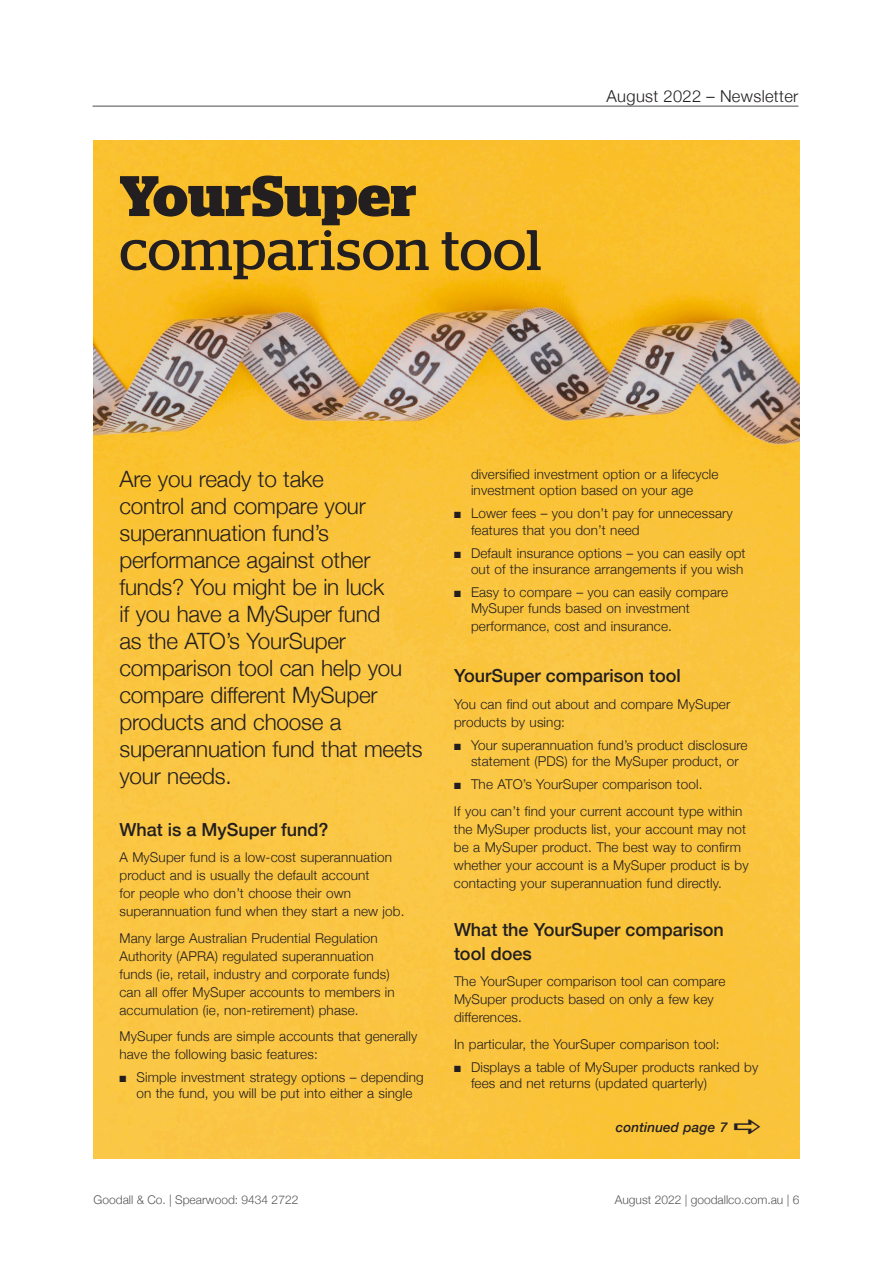
<style>
.page{position:relative;width:893px;height:1263px;background:#fff}
.page>*{position:absolute;margin:0;border:0;box-sizing:border-box;transform-origin:0 0}
.t1{font:57px "Stag";letter-spacing:.005em;color:#231f20}
.t2{font:700 57px "Stag";letter-spacing:.01em;color:#231f20}
.t3{font:300 22.5px/27px "Helvetica Neue";letter-spacing:-.01em;color:#231f20}
.t4{font:500 18px/24px "Helvetica Neue";color:#231f20}
.t5{font:300 16.5px "Helvetica Neue";letter-spacing:.02em;color:#231f20}
.t6{font:300 13.5px/18px "Helvetica Neue";letter-spacing:.01em;color:#231f20}
.t7{font:italic 500 13.5px "Helvetica Neue";letter-spacing:.01em;color:#231f20}
.t8{font:300 12px "Helvetica Neue";color:#57585a}
</style>
<div class="page">
<hr style="left:93px;top:106px;width:705px;height:1px;background:#231f20">
<img style="left:94px;top:140px;width:705px;height:1018px">
<svg style="left:734px;top:1120px;width:26px;height:14px"></svg>
<h1 class="t2" style="left:119px;top:163px;width:299px">YourSuper</h1>
<h1 class="t1" style="left:119px;top:217px;width:423px">comparison tool</h1>
<p class="t5" style="left:607px;top:83px;width:193px">August 2022 – Newsletter</p>
<p class="t3" style="left:119px;top:464px;width:305px">Are you ready to take<br>control and compare your superannuation fund’s performance against other funds? You might be in luck<br>if you have a MySuper fund<br>as the ATO’s YourSuper comparison tool can help you compare different MySuper products and choose a superannuation fund that meets your needs.</p>
<h3 class="t4" style="left:119px;top:816px;width:211px">What is a MySuper fund?</h3>
<p class="t6" style="left:119px;top:847px;width:287px">A MySuper fund is a low-cost superannuation product and is usually the default account<br>for people who don’t choose their own superannuation fund when they start a new job.</p>
<p class="t6" style="left:119px;top:928px;width:277px">Many large Australian Prudential Regulation Authority (APRA) regulated superannuation funds (ie, retail, industry and corporate funds) can all offer MySuper accounts to members in accumulation (ie, non-retirement) phase.</p>
<p class="t6" style="left:119px;top:1026px;width:300px">MySuper funds are simple accounts that generally have the following basic features:</p>
<p class="t6" style="left:119px;top:1068px;width:306px;line-height:16.5px;text-align:center">■ Simple investment strategy options – depending on the fund, you will be put into either a single</p>
<p class="t6" style="left:471px;top:465px;width:249px;line-height:16.5px">diversified investment option or a lifecycle investment option based on your age</p>
<p class="t6" style="left:471px;top:504px;width:263px;line-height:16.5px;text-indent:-17px">■ Lower fees – you don’t pay for unnecessary features that you don’t need</p>
<p class="t6" style="left:454px;top:543px;width:293px;line-height:16.5px;text-align:right">■ Default insurance options – you can easily opt out of the insurance arrangements if you wish</p>
<p class="t6" style="left:471px;top:583px;width:259px;line-height:16.5px;text-indent:-17px">■ Easy to compare – you can easily compare<br>MySuper funds based on investment</p>
<p class="t6" style="left:471px;top:617px;width:202px">performance, cost and insurance.</p>
<h3 class="t4" style="left:454px;top:662px;width:228px">YourSuper comparison tool</h3>
<p class="t6" style="left:454px;top:694px;width:278px">You can find out about and compare MySuper products by using:</p>
<p class="t6" style="left:454px;top:736px;width:295px;line-height:16.5px;text-align:center">■ Your superannuation fund’s product disclosure statement (PDS) for the MySuper product, or</p>
<p class="t6" style="left:454px;top:770px;width:290px;line-height:26.5px">■ The ATO’s YourSuper comparison tool.<br>If you can’t find your current account type within</p>
<p class="t6" style="left:454px;top:819px;width:296px">the MySuper products list, your account may not be a MySuper product. The best way to confirm whether your account is a MySuper product is by contacting your superannuation fund directly.</p>
<h3 class="t4" style="left:454px;top:916px;width:271px">What the YourSuper comparison tool does</h3>
<p class="t6" style="left:454px;top:971px;width:273px">The YourSuper comparison tool can compare<br>MySuper products based on only a few key differences.</p>
<p class="t6" style="left:454px;top:1034px;width:267px">In particular, the YourSuper comparison tool:</p>
<p class="t6" style="left:471px;top:1057px;width:289px;line-height:16.5px;text-indent:-17px">■ Displays a table of MySuper products ranked by fees and net returns (updated quarterly)</p>
<p class="t7" style="left:616px;top:1115px;width:113px">continued page 7</p>
<p class="t8" style="left:94px;top:1190px;width:206px">Goodall &amp; Co. | Spearwood: 9434 2722</p>
<p class="t8" style="left:615px;top:1190px;width:186px">August 2022 | goodallco.com.au | 6</p>
</div>
